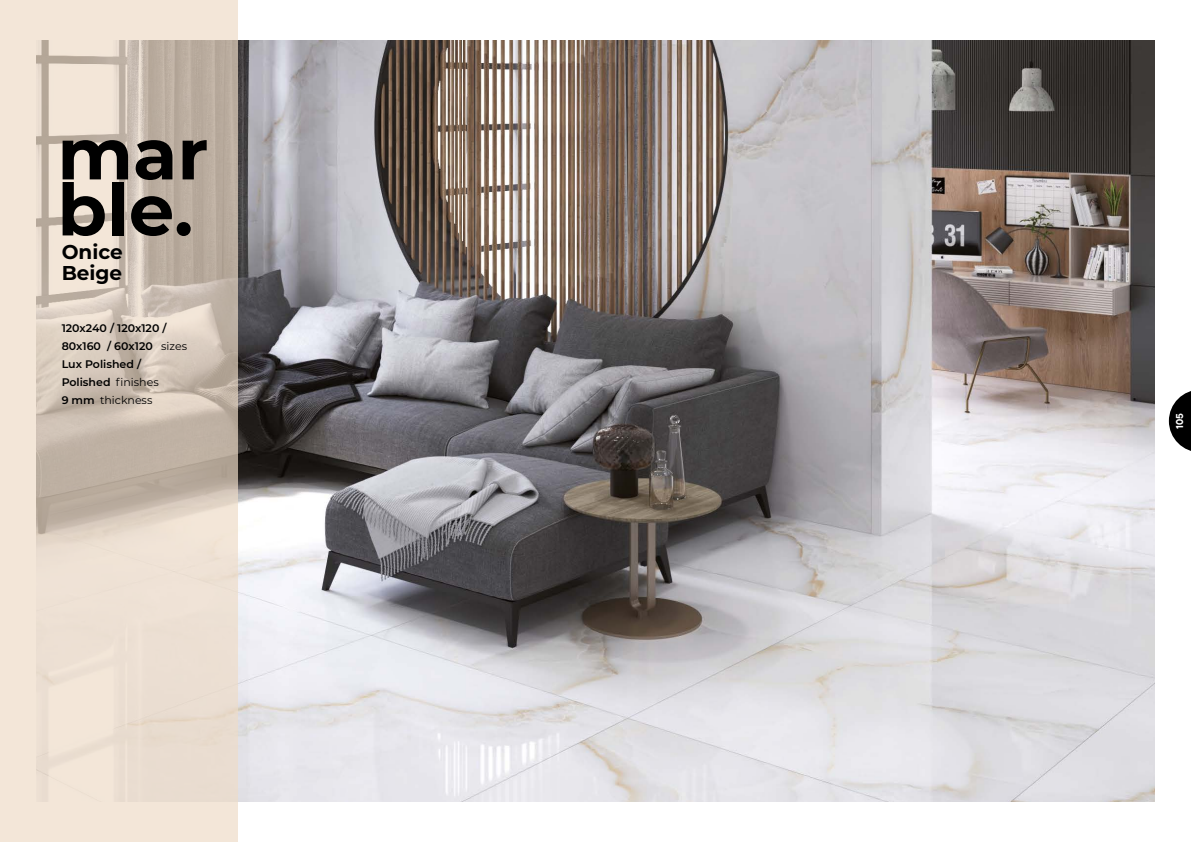
<style>
.page{position:relative;width:1191px;height:842px;background:#fff}
.page>*{position:absolute;margin:0;border:0;box-sizing:border-box;transform-origin:0 0}
.t1{font:700 72px/56px "Montserrat";color:#000}
.t2{font:700 20px/21px "Montserrat";color:#000}
.t3{font:600 11px/18px "Montserrat";color:#000}
.t4{font:700 10px "TT Commons Pro";color:#fff}
.s1{font-weight:400}
</style>
<div class="page">
<svg style="left:1168px;top:391px;width:23px;height:60px"></svg>
<img style="left:238px;top:41px;width:917px;height:760px">
<svg style="left:0;top:0;width:238px;height:842px;background:#ded1c4"></svg>
<h1 class="t1" style="left:57px;top:122px;width:152px">mar ble.</h1>
<h2 class="t2" style="left:62px;top:241px;width:63px">Onice<br>Beige</h2>
<p class="t3" style="left:62px;top:319px;width:127px">120x240 / 120x120 /<br>80x160 / 60x120 <span class="s1">sizes<br></span>Lux Polished /<br>Polished <span class="s1">finishes<br></span>9 mm <span class="s1">thickness</span></p>
<p class="t4" style="left:1172px;top:429px;width:17px;rotate:-90deg">105</p>
</div>
